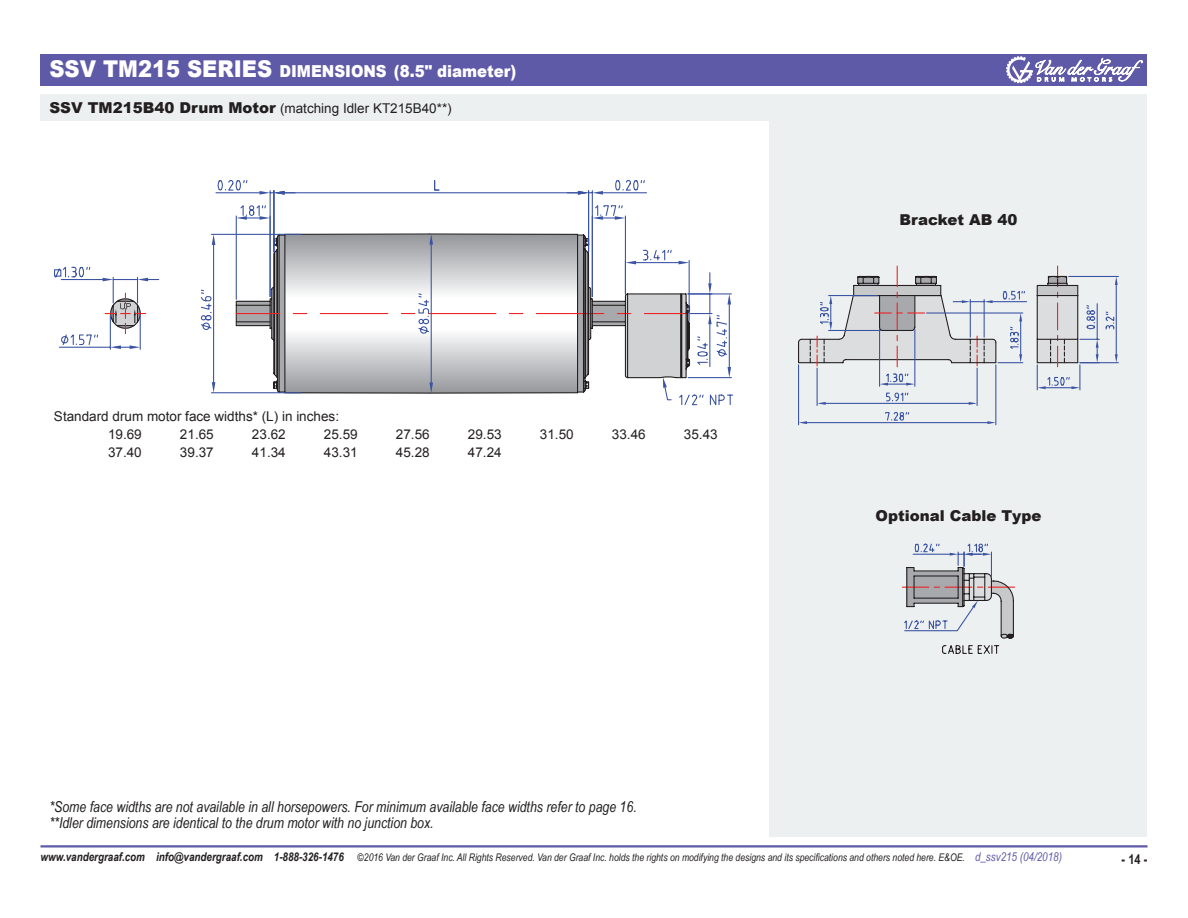
<style>
.page{position:relative;width:1188px;height:918px;background:#fff}
.page>*{position:absolute;margin:0;border:0;box-sizing:border-box;transform-origin:0 0}
.t1{font:900 16.5px "Arial";color:#fff;scale:.91 1}
.t2{font:italic 15px "Arial Narrow";color:#231f20}
.t3{font:900 15px "Arial";color:#231f20}
.t4{font:13.5px "Arial";color:#231f20}
.t5{font:700 13.5px "Arial Narrow";color:#231f20}
.t6{font:italic 12px "Arial Narrow";color:#5f5aa7}
.t7{font:italic 10.5px "Arial Narrow";color:#231f20}
.s1{font-size:23.1px}
.s2{font-weight:900;font-size:15px}
.s3{font-weight:700;font-size:12px}
</style>
<div class="page">
<div style="left:40px;top:54px;width:1108px;height:32px;background:#5f5aa7"></div>
<div style="left:770px;top:94px;width:378px;height:743px;background:#edf0f1"></div>
<svg style="left:1006px;top:56px;width:138px;height:27px"></svg>
<hr style="left:40px;top:845px;width:1108px;height:3px;background:#5f5aa7">
<div style="left:40px;top:94px;width:730px;height:28px;background:#edf0f1"></div>
<svg style="left:58px;top:266px;width:33px;height:82px"></svg>
<svg style="left:60px;top:272px;width:100px;height:78px"></svg>
<svg style="left:200px;top:180px;width:534px;height:226px"></svg>
<svg style="left:902px;top:543px;width:113px;height:111px"></svg>
<svg style="left:798px;top:266px;width:321px;height:160px"></svg>
<h1 class="t1" style="left:50px;top:59px;width:515px"><span class="s1">SSV TM215 SERIES</span> DIMENSIONS (8.5" diameter)</h1>
<p class="t4" style="left:50px;top:100px;width:404px"><span class="s2">SSV TM215B40 Drum Motor</span> (matching Idler KT215B40**)</p>
<p class="t4" style="left:54px;top:407px;width:287px">Standard drum motor face widths* (L) in inches:</p>
<p class="t4" style="left:108px;top:425px;width:35px">19.69</p>
<p class="t4" style="left:180px;top:425px;width:35px">21.65</p>
<p class="t4" style="left:252px;top:425px;width:35px">23.62</p>
<p class="t4" style="left:324px;top:425px;width:35px">25.59</p>
<p class="t4" style="left:396px;top:425px;width:35px">27.56</p>
<p class="t4" style="left:468px;top:425px;width:35px">29.53</p>
<p class="t4" style="left:540px;top:425px;width:35px">31.50</p>
<p class="t4" style="left:612px;top:425px;width:35px">33.46</p>
<p class="t4" style="left:684px;top:425px;width:35px">35.43</p>
<p class="t4" style="left:108px;top:443px;width:35px">37.40</p>
<p class="t4" style="left:180px;top:443px;width:35px">39.37</p>
<p class="t4" style="left:252px;top:443px;width:35px">41.34</p>
<p class="t4" style="left:324px;top:443px;width:35px">43.31</p>
<p class="t4" style="left:396px;top:443px;width:35px">45.28</p>
<p class="t4" style="left:468px;top:443px;width:35px">47.24</p>
<p class="t2" style="left:50px;top:796px;width:589px">*Some face widths are not available in all horsepowers. For minimum available face widths refer to page 16.</p>
<p class="t2" style="left:50px;top:813px;width:386px">**Idler dimensions are identical to the drum motor with no junction box.</p>
<p class="t3" style="left:900px;top:209px;width:119px">Bracket AB 40</p>
<p class="t3" style="left:876px;top:505px;width:167px">Optional Cable Type</p>
<p class="t6" style="left:975px;top:848px;width:88px">d_ssv215 (04/2018)</p>
<p class="t7" style="left:40px;top:850px;width:926px"><span class="s3">www.vandergraaf.com info@vandergraaf.com 1-888-326-1476</span> ©2016 Van der Graaf Inc. All Rights Reserved. Van der Graaf Inc. holds the rights on modifying the designs and its specifications and others noted here. E&amp;OE.</p>
<p class="t5" style="left:1122px;top:849px;width:27px">- 14 -</p>
</div>
